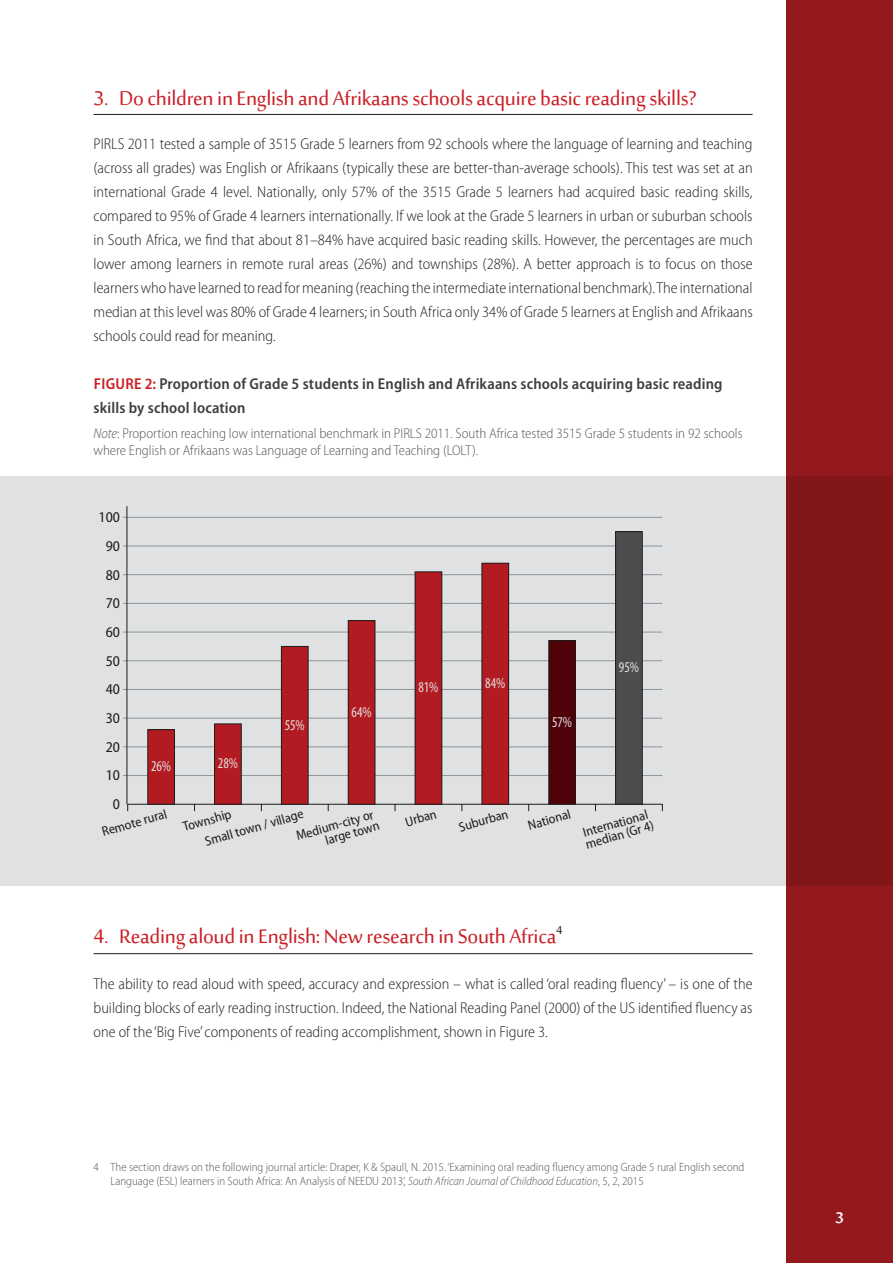
<style>
.page{position:relative;width:893px;height:1263px;background:#fff}
.page>*{position:absolute;margin:0;border:0;box-sizing:border-box;transform-origin:0 0}
.A_HEAD_top{font:27px "Sakkal Majalla";letter-spacing:-.01em;color:#cb1f26}
.A_HEAD{font:27px "Sakkal Majalla";letter-spacing:-.01em;color:#cb1f26}
.t1{font:700 21px "Sakkal Majalla";color:#fff}
.BODY{font:300 semi-condensed 15.75px/24px "Myriad Pro";color:#231f20;text-align:justify}
.FIGURE_BOX_HEAD{font:600 semi-condensed 15.75px/24px "Myriad Pro";letter-spacing:.01em;color:#3e3e3f}
.t2{font:condensed 15px "Myriad Pro";letter-spacing:-.005em;color:#fff;scale:.95 1}
.t3{font:semi-condensed 15px "Myriad Pro";color:#231f20}
.SOURCE{font:300 semi-condensed 14.25px/17.1px "Myriad Pro";color:#57585a}
.t4{font:semi-condensed 13.5px/12px "Myriad Pro";color:#231f20}
.FOOTNOTE_2{font:300 semi-condensed 12px/13.5px "Myriad Pro";color:#57585a}
.s1{color:#cb1f26}
.s2{font-style:italic}
</style>
<div class="page">
<div style="left:787px;top:0;width:106px;height:1263px;background:#94191d"></div>
<hr style="left:94px;top:114px;width:659px;height:1px;background:#231f20">
<hr style="left:94px;top:953px;width:659px;height:1px;background:#231f20">
<svg style="left:0;top:476px;width:893px;height:410px;background:#cab2b4"></svg>
<p class="A_HEAD_top" style="left:94px;top:84px;width:604px">3. Do children in English and Afrikaans schools acquire basic reading skills?</p>
<p class="BODY" style="left:94px;top:131px;width:661px">PIRLS 2011 tested a sample of 3515 Grade 5 learners from 92 schools where the language of learning and teaching (across all grades) was English or Afrikaans (typically these are better-than-average schools). This test was set at an international Grade 4 level. Nationally, only 57% of the 3515 Grade 5 learners had acquired basic reading skills, compared to 95% of Grade 4 learners internationally. If we look at the Grade 5 learners in urban or suburban schools in South Africa, we find that about 81–84% have acquired basic reading skills. However, the percentages are much lower among learners in remote rural areas (26%) and townships (28%). A better approach is to focus on those learners who have learned to read for meaning (reaching the intermediate international benchmark). The international median at this level was 80% of Grade 4 learners; in South Africa only 34% of Grade 5 learners at English and Afrikaans schools could read for meaning.</p>
<p class="FIGURE_BOX_HEAD" style="left:94px;top:371px;width:631px"><span class="s1">FIGURE 2:</span> Proportion of Grade 5 students in English and Afrikaans schools acquiring basic reading skills by school location</p>
<p class="SOURCE" style="left:94px;top:425px;width:650px"><span class="s2">Note</span>: Proportion reaching low international benchmark in PIRLS 2011. South Africa tested 3515 Grade 5 students in 92 schools where English or Afrikaans was Language of Learning and Teaching (LOLT).</p>
<p class="t3" style="left:99px;top:508px;width:23px">100</p>
<p class="t3" style="left:106px;top:537px;width:16px">90</p>
<p class="t3" style="left:106px;top:565px;width:16px">80</p>
<p class="t3" style="left:106px;top:594px;width:16px">70</p>
<p class="t3" style="left:106px;top:623px;width:16px">60</p>
<p class="t3" style="left:106px;top:651px;width:16px">50</p>
<p class="t3" style="left:106px;top:680px;width:16px">40</p>
<p class="t3" style="left:106px;top:709px;width:16px">30</p>
<p class="t3" style="left:106px;top:737px;width:16px">20</p>
<p class="t3" style="left:106px;top:766px;width:16px">10</p>
<p class="t2" style="left:151px;top:757px;width:23px">26%</p>
<p class="t2" style="left:218px;top:754px;width:23px">28%</p>
<p class="t2" style="left:285px;top:716px;width:23px">55%</p>
<p class="t2" style="left:352px;top:703px;width:23px">64%</p>
<p class="t3" style="left:113px;top:795px;width:9px">0</p>
<p class="t4" style="left:101px;top:826px;width:69px;rotate:-16deg">Remote rural</p>
<p class="t4" style="left:182px;top:821px;width:51px;rotate:-16deg">Township</p>
<p class="t4" style="left:204px;top:835px;width:103px;rotate:-16deg">Small town / village</p>
<p class="t4" style="left:324px;top:834px;width:57px;rotate:-16deg">large town</p>
<p class="t4" style="left:295px;top:830px;width:81px;rotate:-16deg">Medium-city or</p>
<p class="t2" style="left:418px;top:678px;width:23px">81%</p>
<p class="t2" style="left:485px;top:674px;width:23px">84%</p>
<p class="t2" style="left:552px;top:713px;width:23px">57%</p>
<p class="t2" style="left:619px;top:658px;width:23px">95%</p>
<p class="t4" style="left:404px;top:816px;width:34px;rotate:-16deg">Urban</p>
<p class="t4" style="left:457px;top:821px;width:52px;rotate:-16deg">Suburban</p>
<p class="t4" style="left:527px;top:819px;width:45px;rotate:-16deg">National</p>
<p class="t4" style="left:581px;top:827px;width:72px;rotate:-16deg">International median (Gr 4)</p>
<p class="A_HEAD" style="left:94px;top:921px;width:470px">4. Reading aloud in English: New research in South Africa<sup>4</sup></p>
<p class="BODY" style="left:94px;top:971px;width:661px">The ability to read aloud with speed, accuracy and expression – what is called ‘oral reading fluency’ – is one of the building blocks of early reading instruction. Indeed, the National Reading Panel (2000) of the US identified fluency as one of the ‘Big Five’ components of reading accomplishment, shown in Figure 3.</p>
<p class="FOOTNOTE_2" style="left:111px;top:1160px;width:635px;text-indent:-17px">4 The section draws on the following journal article: Draper, K &amp; Spaull, N. 2015. ‘Examining oral reading fluency among Grade 5 rural English second<br>Language (ESL) learners in South Africa: An Analysis of NEEDU 2013’, <span class="s2">South African Journal of Childhood Education</span>, 5, 2, 2015</p>
<p class="t1" style="left:836px;top:1206px;width:10px">3</p>
</div>
